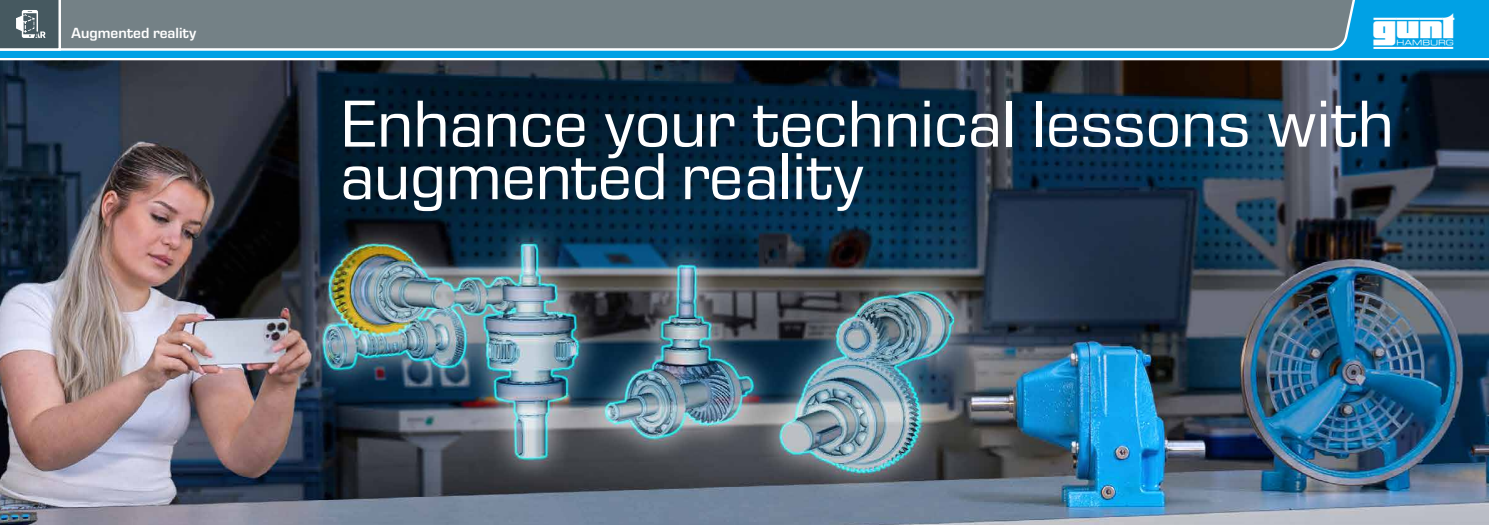
<style>
.page{position:relative;width:1489px;height:525px;background:#fff}
.page>*{position:absolute;margin:0;border:0;box-sizing:border-box;transform-origin:0 0}
.t1{font:67.5px/52.5px "Eurostile Next LT Pro";color:#fff}
.t2{font:700 49.75px "gunt 2 E Symbol";color:#fff}
.t3{font:600 15px "Eurostile Next LT Pro";color:#fff}
</style>
<div class="page">
<img style="left:0;top:60px;width:1488px;height:464px">
<div style="left:0;top:0;width:1488px;height:58px;background:#00a1e5"></div>
<div style="left:61px;top:0;width:1294px;height:51px;background:#748186"></div>
<svg style="left:0;top:0;width:61px;height:51px;background:#68777d"></svg>
<p class="t3" style="left:71px;top:25px;width:127px">Augmented reality</p>
<p class="t2" style="left:1395px;top:7px;width:63px">◆■▼</p>
<p class="t1" style="left:340px;top:98px;width:1055px">Enhance your technical lessons with augmented reality</p>
</div>
